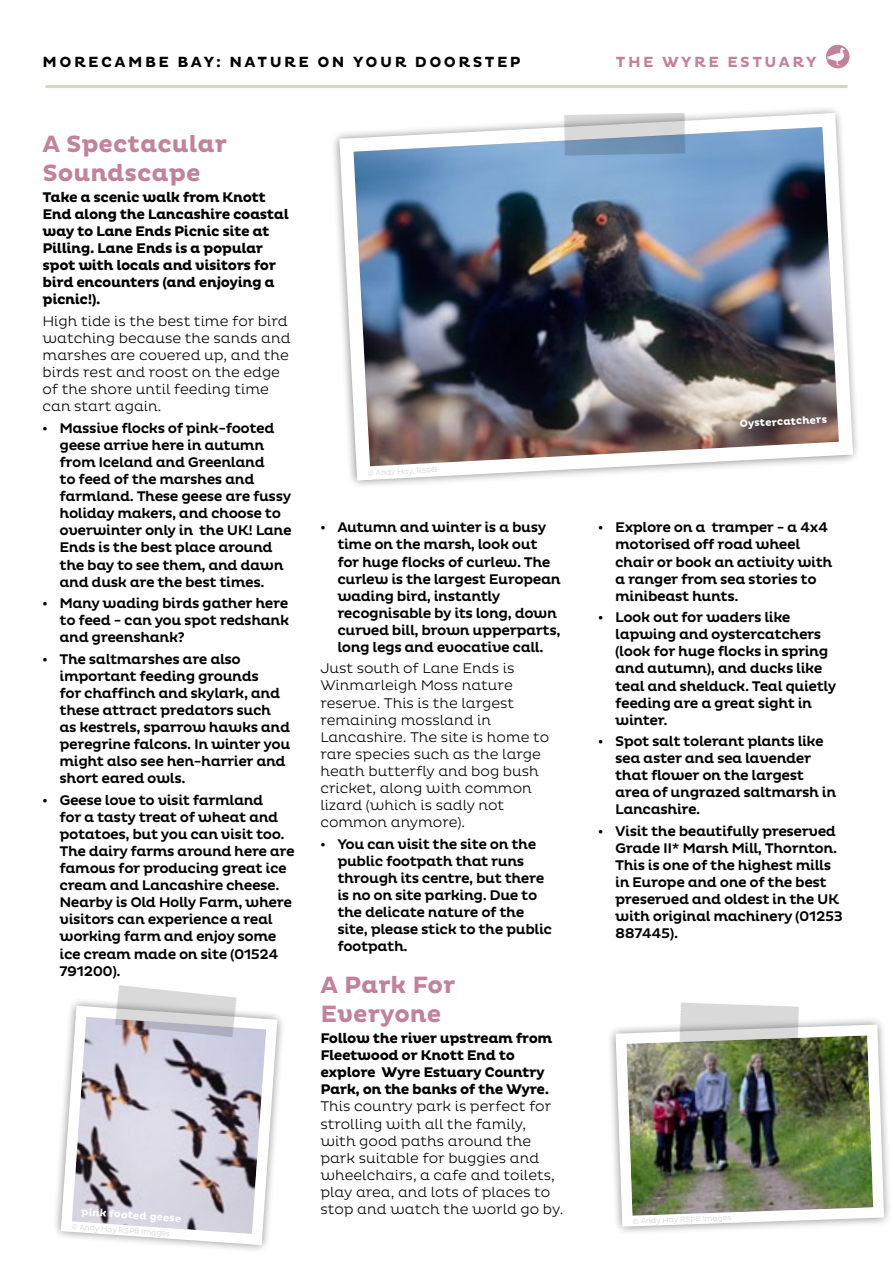
<style>
.page{position:relative;width:893px;height:1263px;background:#fff}
.page>*{position:absolute;margin:0;border:0;box-sizing:border-box;transform-origin:0 0}
.t1{font:700 24px/28.8px "Pluto";color:#c2829a}
.t2{font:700 15px "Pluto";letter-spacing:.165em;color:#000}
.t3{font:700 15px "Pluto";letter-spacing:.165em;color:#c2829a}
.t4{font:500 14.25px/17.1px "Pluto";letter-spacing:-.03em;color:#000}
.t5{font:300 14.25px/17.1px "Pluto";color:#000}
.t6{font:700 14.25px/17.1px "Pluto";letter-spacing:-.03em;color:#000}
.t7{font:700 10.5px "Pluto";color:#fff}
.t8{font:300 7.5px "Pluto";color:#cdcfd0}
</style>
<div class="page">
<hr style="left:46px;top:85px;width:801px;height:3px;background:#d6d5c9">
<div style="left:826px;top:45px;width:23px;height:23px;background:#c2829a;border-radius:50%"></div>
<svg style="left:826px;top:48px;width:19px;height:17px"></svg>
<img style="left:334px;top:109px;width:523px;height:377px">
<svg style="left:564px;top:113px;width:122px;height:43px;background:#a8b7c7"></svg>
<svg style="left:55px;top:1001px;width:228px;height:249px"></svg>
<svg style="left:115px;top:985px;width:122px;height:52px;background:#cfcdd1"></svg>
<img style="left:610px;top:1019px;width:279px;height:213px">
<svg style="left:679px;top:1002px;width:120px;height:44px;background:#c7c9c3"></svg>
<p class="t2" style="left:43px;top:54px;width:464px">More cam be B ay: nature on your doorsteP</p>
<p class="t3" style="left:616px;top:54px;width:14px">The</p>
<p class="t3" style="left:662px;top:54px;width:156px">WYR E estuary</p>
<h1 class="t1" style="left:43px;top:130px;width:186px">A Spectacular<br>Soundscape</h1>
<p class="t6" style="left:43px;top:189px;width:248px">Take a scenic walk from Knott<br>End along the Lancashire coastal way to Lane Ends Picnic site at<br>Pilling. Lane Ends is a popular spot with locals and visitors for bird encounters (and enjoying a picnic!).</p>
<p class="t5" style="left:43px;top:313px;width:249px">High tide is the best time for bird watching because the sands and marshes are covered up, and the birds rest and roost on the edge of the shore until feeding time can start again.</p>
<p class="t4" style="left:60px;top:420px;width:234px;text-indent:-17px">• Massive flocks of pink-footed geese arrive here in autumn from Iceland and Greenland<br>to feed of the marshes and farmland. These geese are fussy holiday makers, and choose to overwinter only in the UK! Lane<br>Ends is the best place around the bay to see them, and dawn and dusk are the best times.</p>
<p class="t4" style="left:60px;top:595px;width:231px;text-align:justify;text-indent:-17px">• Many wading birds gather here to feed - can you spot redshank and greenshank?</p>
<p class="t4" style="left:60px;top:650px;width:232px;text-indent:-17px">• The saltmarshes are also important feeding grounds<br>for chaffinch and skylark, and these attract predators such as kestrels, sparrow hawks and peregrine falcons. In winter you might also see hen-harrier and short eared owls.</p>
<p class="t4" style="left:60px;top:791px;width:237px;text-indent:-17px">• Geese love to visit farmland<br>for a tasty treat of wheat and potatoes, but you can visit too.<br>The dairy farms around here are famous for producing great ice cream and Lancashire cheese.<br>Nearby is Old Holly Farm, where visitors can experience a real working farm and enjoy some ice cream made on site (01524<br>791200).</p>
<p class="t7" style="left:82px;top:1205px;width:102px;rotate:4deg">pink footed geese</p>
<p class="t8" style="left:72px;top:1222px;width:100px;rotate:4deg">© Andy Hay RSPB Images</p>
<p class="t8" style="left:367px;top:469px;width:71px;rotate:-3deg">© Andy Hay, RSPB</p>
<p class="t4" style="left:337px;top:519px;width:225px;text-indent:-17px">• Autumn and winter is a busy time on the marsh, look out for huge flocks of curlew. The curlew is the largest European wading bird, instantly recognisable by its long, down curved bill, brown upperparts, long legs and evocative call.</p>
<p class="t5" style="left:320px;top:660px;width:231px">Just south of Lane Ends is<br>Winmarleigh Moss nature reserve. This is the largest remaining mossland in<br>Lancashire. The site is home to rare species such as the large heath butterfly and bog bush cricket, along with common lizard (which is sadly not common anymore).</p>
<p class="t4" style="left:337px;top:836px;width:216px;text-indent:-17px">• You can visit the site on the public footpath that runs through its centre, but there is no on site parking. Due to the delicate nature of the site, please stick to the public footpath.</p>
<h1 class="t1" style="left:320px;top:971px;width:137px">A Park For<br>Everyone</h1>
<p class="t6" style="left:320px;top:1030px;width:234px">Follow the river upstream from<br>Fleetwood or Knott End to explore Wyre Estuary Country<br>Park, on the banks of the Wyre.</p>
<p class="t5" style="left:320px;top:1098px;width:245px">This country park is perfect for strolling with all the family, with good paths around the park suitable for buggies and wheelchairs, a cafe and toilets, play area, and lots of places to stop and watch the world go by.</p>
<p class="t7" style="left:739px;top:418px;width:90px;rotate:-3deg">Oystercatchers</p>
<p class="t4" style="left:615px;top:519px;width:219px;text-indent:-17px">• Explore on a tramper - a 4x4 motorised off road wheel chair or book an activity with a ranger from sea stories to minibeast hunts.</p>
<p class="t4" style="left:615px;top:609px;width:223px;text-indent:-17px">• Look out for waders like lapwing and oystercatchers (look for huge flocks in spring and autumn), and ducks like teal and shelduck. Teal quietly feeding are a great sight in winter.</p>
<p class="t4" style="left:615px;top:733px;width:223px;text-indent:-17px">• Spot salt tolerant plants like sea aster and sea lavender that flower on the largest area of ungrazed saltmarsh in<br>Lancashire.</p>
<p class="t4" style="left:615px;top:823px;width:229px;text-indent:-17px">• Visit the beautifully preserved<br>Grade II* Marsh Mill, Thornton.<br>This is one of the highest mills in Europe and one of the best preserved and oldest in the UK with original machinery (01253<br>887445).</p>
<p class="t8" style="left:633px;top:1217px;width:100px;rotate:-2deg">© Andy Hay RSPB Images</p>
</div>
